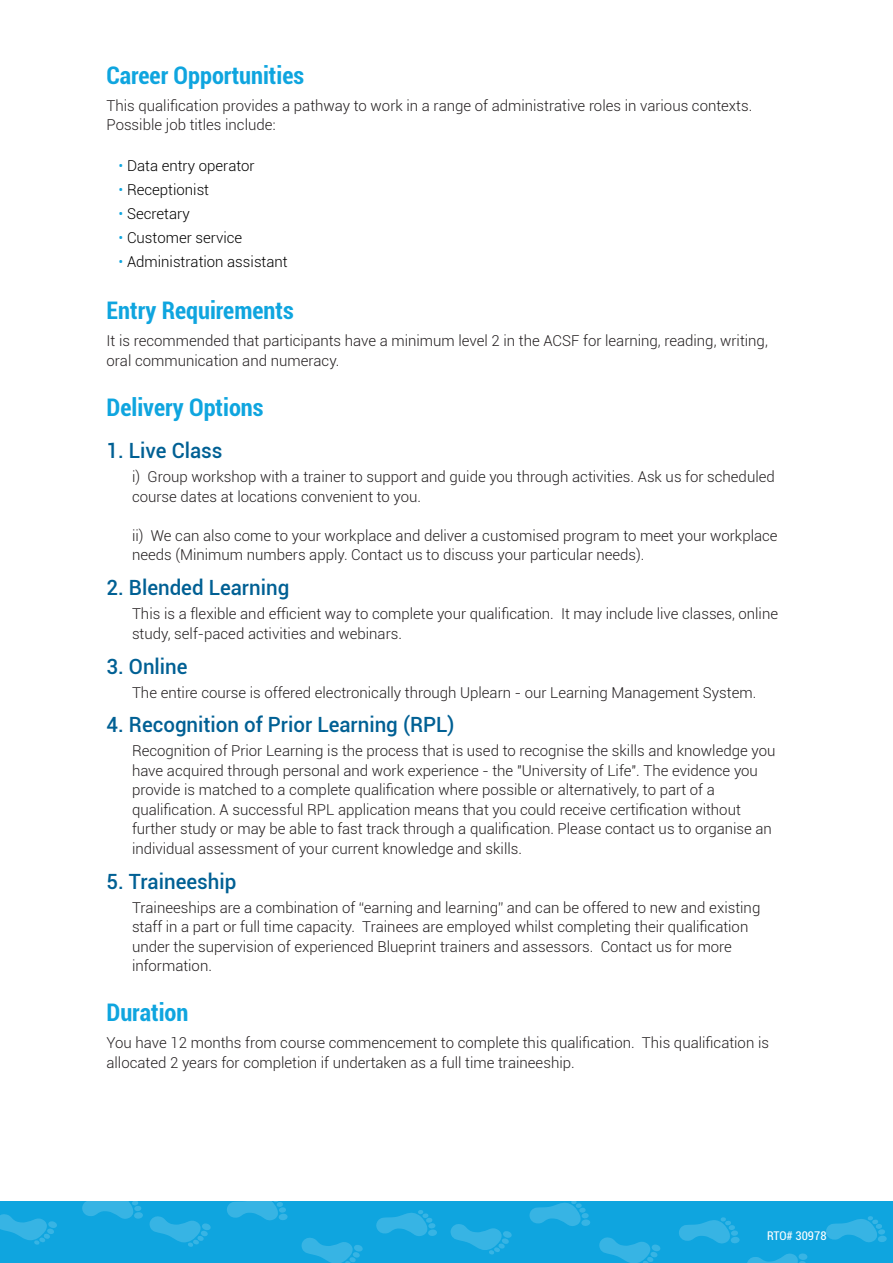
<style>
.page{position:relative;width:893px;height:1263px;background:#fff}
.page>*{position:absolute;margin:0;border:0;box-sizing:border-box;transform-origin:0 0}
.t1{font:700 condensed 24.3px "Roboto";color:#0fa5df}
.t2{font:500 21px "Roboto";color:#006094}
.t3{font:300 15px/19.5px "Roboto";color:#231f20}
.t4{font:300 15px "Roboto";color:#000001}
.t5{font:condensed 12px "Roboto";color:#fff}
.s1{color:#0fa5df}
</style>
<div class="page">
<div style="left:0;top:1202px;width:893px;height:61px;background:#0fa5df"></div>
<svg style="left:0;top:1214px;width:57px;height:31px"></svg>
<svg style="left:82px;top:1201px;width:61px;height:18px"></svg>
<svg style="left:149px;top:1216px;width:62px;height:31px"></svg>
<svg style="left:226px;top:1201px;width:62px;height:20px"></svg>
<svg style="left:301px;top:1238px;width:62px;height:25px"></svg>
<svg style="left:376px;top:1210px;width:61px;height:26px"></svg>
<svg style="left:450px;top:1224px;width:62px;height:30px"></svg>
<svg style="left:529px;top:1201px;width:62px;height:25px"></svg>
<svg style="left:599px;top:1237px;width:62px;height:26px"></svg>
<svg style="left:679px;top:1217px;width:61px;height:27px"></svg>
<svg style="left:747px;top:1253px;width:61px;height:10px"></svg>
<svg style="left:826px;top:1216px;width:61px;height:26px"></svg>
<h1 class="t1" style="left:107px;top:58px;width:199px">Career Opportunities</h1>
<p class="t3" style="left:107px;top:95px;width:647px">This qualification provides a pathway to work in a range of administrative roles in various contexts.<br>Possible job titles include:</p>
<p class="t4" style="left:119px;top:155px;width:138px"><span class="s1">•</span> Data entry operator</p>
<p class="t4" style="left:119px;top:179px;width:92px"><span class="s1">•</span> Receptionist</p>
<p class="t4" style="left:119px;top:203px;width:73px"><span class="s1">•</span> Secretary</p>
<p class="t4" style="left:119px;top:227px;width:125px"><span class="s1">•</span> Customer service</p>
<p class="t4" style="left:119px;top:251px;width:171px"><span class="s1">•</span> Administration assistant</p>
<h1 class="t1" style="left:107px;top:294px;width:189px">Entry Requirements</h1>
<p class="t3" style="left:107px;top:331px;width:663px">It is recommended that participants have a minimum level 2 in the ACSF for learning, reading, writing, oral communication and numeracy.</p>
<h1 class="t1" style="left:107px;top:390px;width:158px">Delivery Options</h1>
<h2 class="t2" style="left:107px;top:436px;width:118px">1. Live Class</h2>
<p class="t3" style="left:132px;top:466px;width:644px">i) Group workshop with a trainer to support and guide you through activities. Ask us for scheduled course dates at locations convenient to you.</p>
<p class="t3" style="left:132px;top:525px;width:647px">ii) We can also come to your workplace and deliver a customised program to meet your workplace needs (Minimum numbers apply. Contact us to discuss your particular needs).</p>
<h2 class="t2" style="left:107px;top:573px;width:184px">2. Blended Learning</h2>
<p class="t3" style="left:132px;top:603px;width:648px">This is a flexible and efficient way to complete your qualification. It may include live classes, online study, self-paced activities and webinars.</p>
<h2 class="t2" style="left:107px;top:651px;width:83px">3. Online</h2>
<p class="t3" style="left:132px;top:682px;width:626px">The entire course is offered electronically through Uplearn - our Learning Management System.</p>
<h2 class="t2" style="left:107px;top:710px;width:349px">4. Recognition of Prior Learning (RPL)</h2>
<p class="t3" style="left:132px;top:741px;width:645px">Recognition of Prior Learning is the process that is used to recognise the skills and knowledge you have acquired through personal and work experience - the "University of Life". The evidence you provide is matched to a complete qualification where possible or alternatively, to part of a qualification. A successful RPL application means that you could receive certification without further study or may be able to fast track through a qualification. Please contact us to organise an individual assessment of your current knowledge and skills.</p>
<h2 class="t2" style="left:107px;top:867px;width:131px">5. Traineeship</h2>
<p class="t3" style="left:132px;top:897px;width:630px">Traineeships are a combination of “earning and learning” and can be offered to new and existing staff in a part or full time capacity. Trainees are employed whilst completing their qualification under the supervision of experienced Blueprint trainers and assessors. Contact us for more information.</p>
<h1 class="t1" style="left:107px;top:995px;width:83px">Duration</h1>
<p class="t3" style="left:107px;top:1033px;width:664px">You have 12 months from course commencement to complete this qualification. This qualification is allocated 2 years for completion if undertaken as a full time traineeship.</p>
<p class="t5" style="left:767px;top:1228px;width:61px">RTO# 30978</p>
</div>
